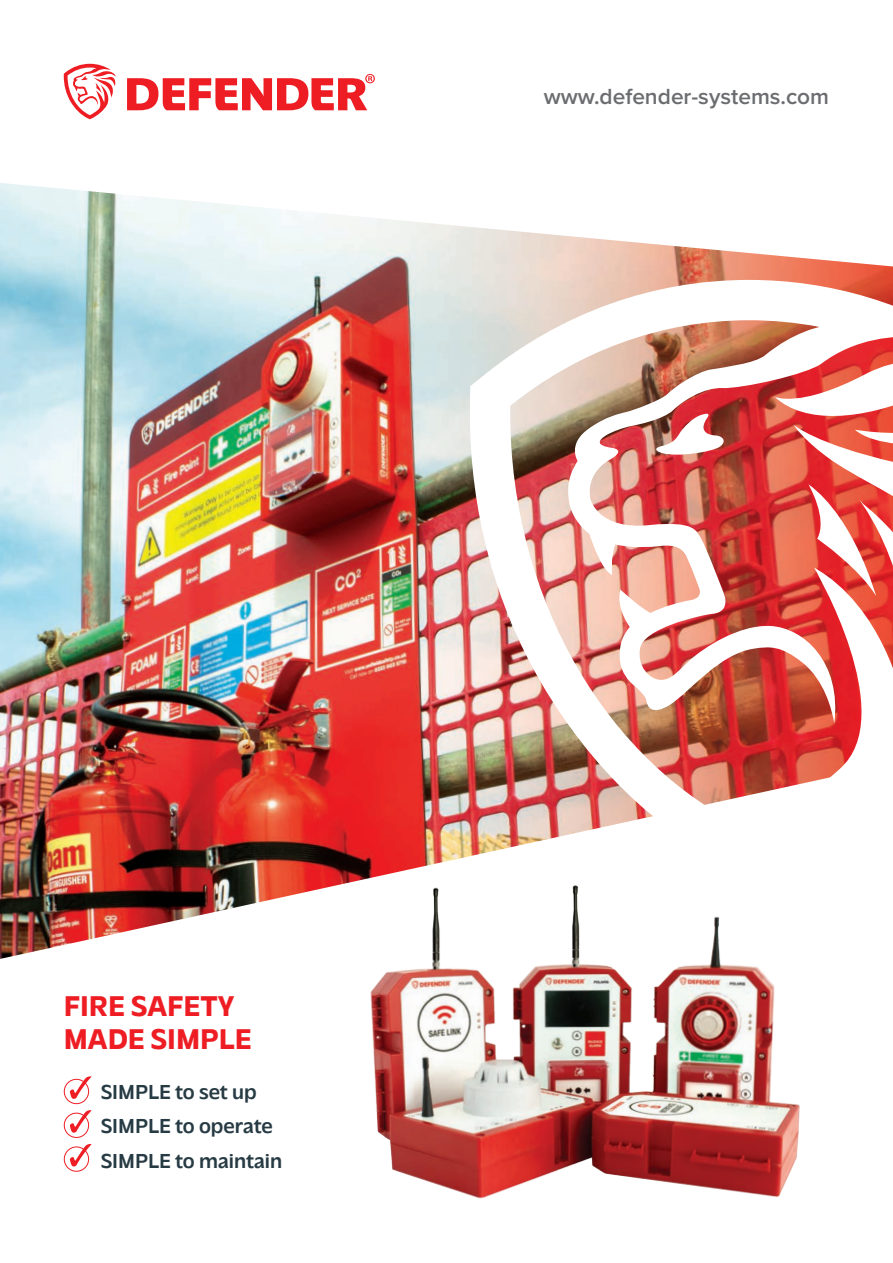
<style>
.page{position:relative;width:893px;height:1263px;background:#fff}
.page>*{position:absolute;margin:0;border:0;box-sizing:border-box;transform-origin:0 0}
.t1{font:700 30px "Massilia";color:#ee1d23}
.t2{font:600 22.65px "Proxima Nova";color:#6c6d70}
.t3{font:500 21.3px "Massilia";color:#273b44}
</style>
<div class="page">
<img style="left:0;top:183px;width:893px;height:776px">
<svg style="left:64px;top:64px;width:52px;height:55px"></svg>
<svg style="left:127px;top:74px;width:248px;height:36px"></svg>
<img style="left:353px;top:871px;width:463px;height:328px">
<div style="left:64px;top:1079px;width:25px;height:25px;border:1px solid #ee1d23;border-radius:50%"></div>
<div style="left:64px;top:1112px;width:25px;height:26px;border:1px solid #ee1d23;border-radius:50%"></div>
<div style="left:64px;top:1146px;width:25px;height:26px;border:1px solid #ee1d23;border-radius:50%"></div>
<svg style="left:70px;top:1076px;width:21px;height:23px"></svg>
<svg style="left:70px;top:1110px;width:21px;height:23px"></svg>
<svg style="left:70px;top:1144px;width:21px;height:22px"></svg>
<img style="left:470px;top:280px;width:423px;height:594px">
<p class="t2" style="left:544px;top:80px;width:287px">www.defender-systems.com</p>
<p class="t1" style="left:64px;top:985px;width:172px">FIRE SAFETY</p>
<p class="t1" style="left:64px;top:1018px;width:190px">MADE SIMPLE</p>
<p class="t3" style="left:101px;top:1077px;width:158px">SIMPLE to set up</p>
<p class="t3" style="left:101px;top:1112px;width:174px">SIMPLE to operate</p>
<p class="t3" style="left:101px;top:1146px;width:183px">SIMPLE to maintain</p>
</div>
